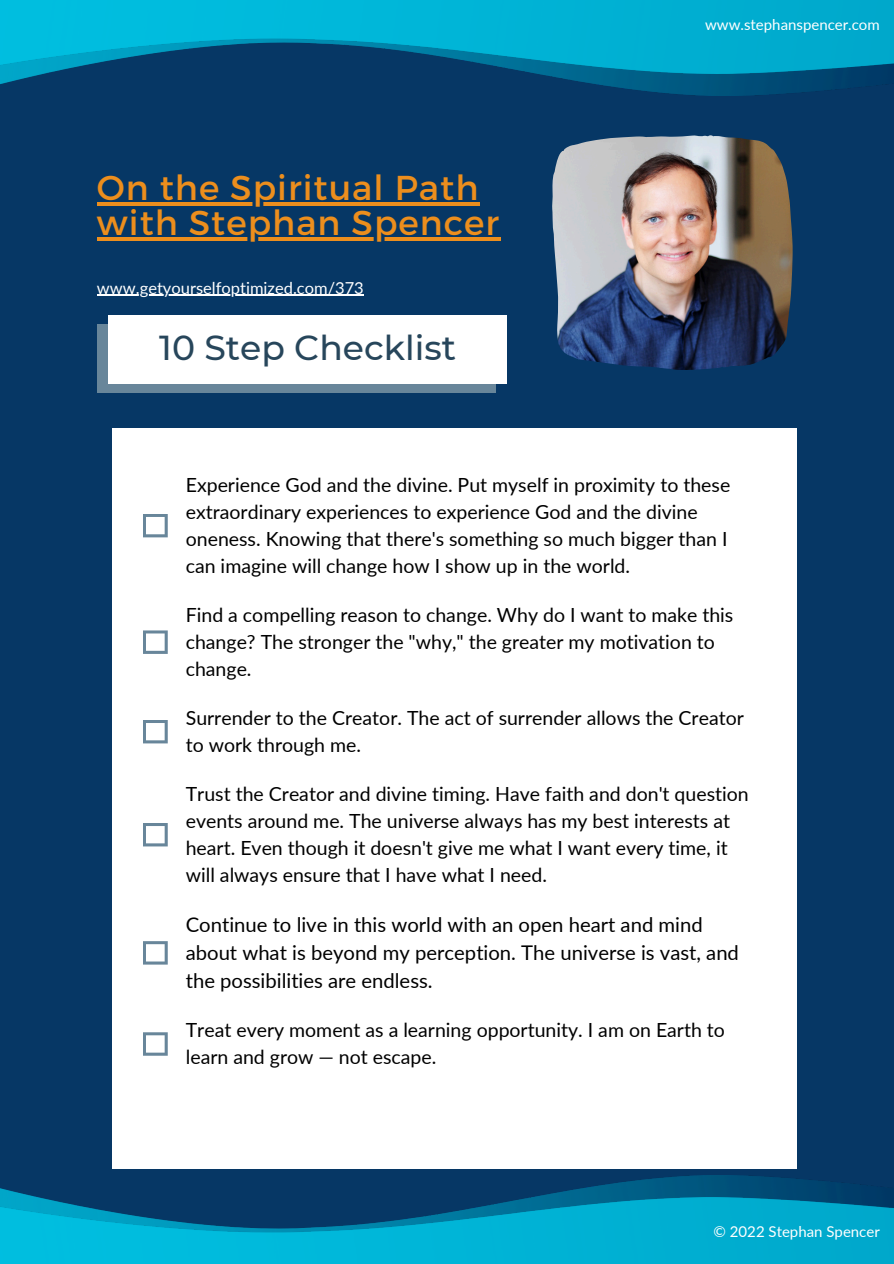
<style>
.page{position:relative;width:894px;height:1264px;background:#fff}
.page>*{position:absolute;margin:0;border:0;box-sizing:border-box;transform-origin:0 0}
.t1{font:500 34.65px "Montserrat";color:#27465b}
.t2{font:34.5px "Montserrat";letter-spacing:.03em;color:#ec8e1d}
.t3{font:20.25px/28.2px "Lato";color:#000}
.t4{font:19.5px/27px "Lato";color:#000}
.t5{font:16.5px "Lato";color:#fff}
.t6{font:15px "Lato";color:#fff}
</style>
<div class="page">
<div style="left:0;top:0;width:893px;height:1263px;background:#063765"></div>
<div style="left:112px;top:428px;width:684px;height:740px;background:#fff"></div>
<div style="left:97px;top:324px;width:398px;height:68px;background:#68869a"></div>
<div style="left:108px;top:315px;width:399px;height:68px;background:#fff"></div>
<svg style="left:143px;top:514px;width:25px;height:23px"></svg>
<img style="left:0;top:1175px;width:861px;height:22px">
<img style="left:0;top:1197px;width:893px;height:66px">
<img style="left:0;top:73px;width:846px;height:22px">
<img style="left:0;top:0;width:893px;height:73px">
<img style="left:552px;top:135px;width:240px;height:235px">
<hr style="left:97px;top:202px;width:382px;height:4px;background:#ec8e1d">
<hr style="left:97px;top:237px;width:403px;height:4px;background:#ec8e1d">
<hr style="left:97px;top:294px;width:267px;height:2px;background:#fff">
<svg style="left:143px;top:630px;width:25px;height:24px"></svg>
<svg style="left:143px;top:720px;width:25px;height:23px"></svg>
<svg style="left:143px;top:823px;width:25px;height:23px"></svg>
<svg style="left:143px;top:941px;width:25px;height:23px"></svg>
<svg style="left:143px;top:1032px;width:25px;height:23px"></svg>
<h2 class="t2" style="left:97px;top:165px;width:383px">On the Spiritual Path</h2>
<p class="t2" style="left:97px;top:200px;width:403px">with Stephan Spencer</p>
<h3 class="t5" style="left:97px;top:277px;width:268px">www.getyourselfoptimized.com/373</h3>
<p class="t1" style="left:159px;top:327px;width:298px">10 Step Checklist</p>
<p class="t6" style="left:705px;top:15px;width:176px">www.stephanspencer.com</p>
<h3 class="t4" style="left:186px;top:471px;width:546px">Experience God and the divine. Put myself in proximity to these extraordinary experiences to experience God and the divine oneness. Knowing that there's something so much bigger than I can imagine will change how I show up in the world.</h3>
<h3 class="t4" style="left:186px;top:601px;width:549px">Find a compelling reason to change. Why do I want to make this change? The stronger the "why," the greater my motivation to change.</h3>
<h3 class="t4" style="left:186px;top:704px;width:559px">Surrender to the Creator. The act of surrender allows the Creator to work through me.</h3>
<h3 class="t4" style="left:186px;top:780px;width:564px">Trust the Creator and divine timing. Have faith and don't question events around me. The universe always has my best interests at heart. Even though it doesn't give me what I want every time, it will always ensure that I have what I need.</h3>
<h3 class="t3" style="left:186px;top:910px;width:554px">Continue to live in this world with an open heart and mind about what is beyond my perception. The universe is vast, and the possibilities are endless.</h3>
<p class="t4" style="left:186px;top:1016px;width:540px">Treat every moment as a learning opportunity. I am on Earth to learn and grow — not escape.</p>
<h1 class="t6" style="left:713px;top:1221px;width:168px">© 2022 Stephan Spencer</h1>
</div>
